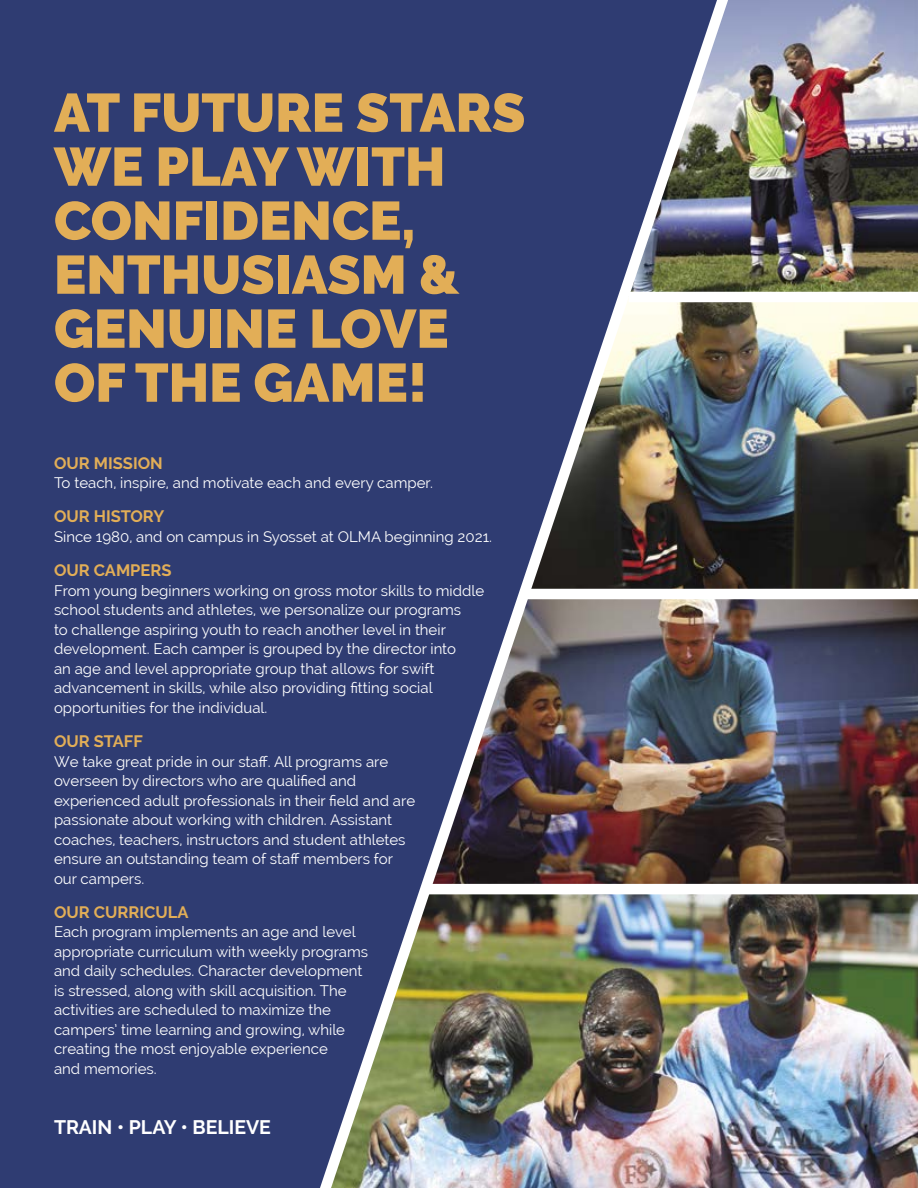
<style>
.page{position:relative;width:918px;height:1188px;background:#fff}
.page>*{position:absolute;margin:0;border:0;box-sizing:border-box;transform-origin:0 0}
.t1{font:900 54px/54px "Raleway";color:#e2ae57}
.t2{font:700 19.5px "Raleway";color:#fff}
.t3{font:700 16.5px "Raleway";color:#e2ae57}
.t4{font:15px/19.5px "Raleway";color:#fff}
</style>
<div class="page">
<img style="left:740px;top:302px;width:178px;height:287px">
<img style="left:740px;top:894px;width:178px;height:294px">
<img style="left:740px;top:599px;width:178px;height:285px">
<img style="left:740px;top:0;width:178px;height:292px">
<div style="left:0;top:0;width:308px;height:1188px;background:#2f3c72"></div>
<img style="left:308px;top:0;width:432px;height:1188px">
<div style="left:629px;top:292px;width:289px;height:10px;background:#fff"></div>
<div style="left:524px;top:589px;width:394px;height:10px;background:#fff"></div>
<div style="left:423px;top:884px;width:495px;height:10px;background:#fff"></div>
<p class="t1" style="left:54px;top:86px;width:473px">AT FUTURE STARS<br>WE PLAY WITH<br>CONFIDENCE,<br>ENTHUSIASM &amp;<br>GENUINE LOVE<br>OF THE GAME!</p>
<p class="t3" style="left:54px;top:453px;width:110px">OUR MISSION</p>
<p class="t4" style="left:54px;top:473px;width:380px">To teach, inspire, and motivate each and every camper.</p>
<p class="t3" style="left:54px;top:507px;width:112px">OUR HISTORY</p>
<p class="t4" style="left:54px;top:527px;width:439px">Since 1980, and on campus in Syosset at OLMA beginning 2021.</p>
<p class="t3" style="left:54px;top:561px;width:119px">OUR CAMPERS</p>
<p class="t4" style="left:54px;top:581px;width:432px">From young beginners working on gross motor skills to middle school students and athletes, we personalize our programs<br>to challenge aspiring youth to reach another level in their development. Each camper is grouped by the director into<br>an age and level appropriate group that allows for swift advancement in skills, while also providing fitting social opportunities for the individual.</p>
<p class="t3" style="left:54px;top:732px;width:90px">OUR STAFF</p>
<p class="t4" style="left:54px;top:751px;width:363px">We take great pride in our staff. All programs are overseen by directors who are qualified and experienced adult professionals in their field and are passionate about working with children. Assistant coaches, teachers, instructors and student athletes ensure an outstanding team of staff members for our campers.</p>
<p class="t3" style="left:54px;top:903px;width:136px">OUR CURRICULA</p>
<p class="t4" style="left:54px;top:922px;width:316px">Each program implements an age and level appropriate curriculum with weekly programs and daily schedules. Character development is stressed, along with skill acquisition. The activities are scheduled to maximize the campers’ time learning and growing, while creating the most enjoyable experience<br>and memories.</p>
<p class="t2" style="left:54px;top:1116px;width:219px">TRAIN • PLAY • BELIEVE</p>
</div>
